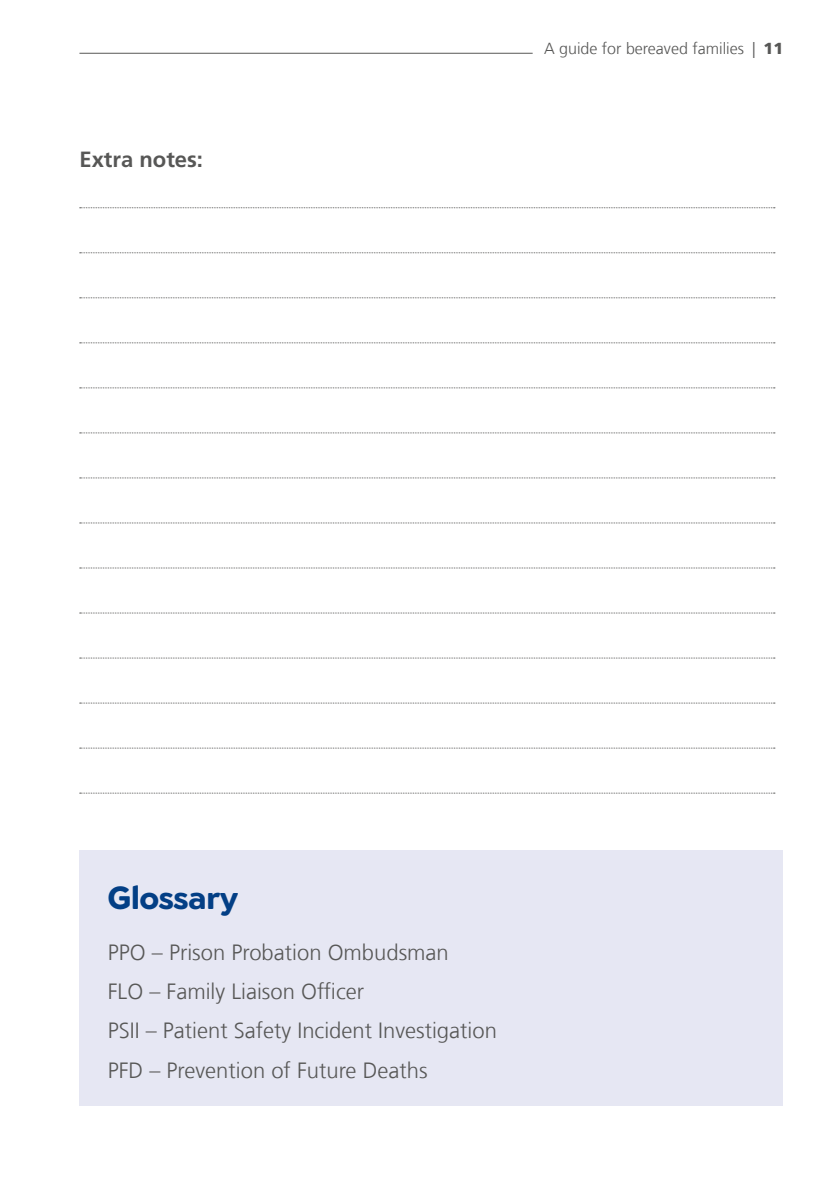
<style>
.page{position:relative;width:840px;height:1191px;background:#fff}
.page>*{position:absolute;margin:0;border:0;box-sizing:border-box;transform-origin:0 0}
.t1{font:700 32px "Cerco";letter-spacing:-.025em;color:#033f85}
.t2{font:300 22px/39.4px "Frutiger LT Com";color:#575756}
.t3{font:700 22px "Frutiger LT Com";color:#575756}
.t4{font:300 16px "Frutiger LT Com";color:#575756}
.s1{font-weight:900}
</style>
<div class="page">
<hr style="left:79px;top:53px;width:453px;height:1px;background:#575756">
<svg style="left:80px;top:207px;width:694px;height:1px"></svg>
<svg style="left:80px;top:252px;width:694px;height:1px"></svg>
<svg style="left:80px;top:297px;width:694px;height:1px"></svg>
<svg style="left:80px;top:342px;width:694px;height:1px"></svg>
<svg style="left:80px;top:387px;width:694px;height:1px"></svg>
<svg style="left:80px;top:432px;width:694px;height:1px"></svg>
<svg style="left:80px;top:477px;width:694px;height:1px"></svg>
<svg style="left:80px;top:522px;width:694px;height:1px"></svg>
<svg style="left:80px;top:567px;width:694px;height:1px"></svg>
<svg style="left:80px;top:612px;width:694px;height:1px"></svg>
<svg style="left:80px;top:657px;width:694px;height:1px"></svg>
<svg style="left:80px;top:702px;width:694px;height:1px"></svg>
<svg style="left:80px;top:747px;width:694px;height:1px"></svg>
<svg style="left:80px;top:792px;width:694px;height:1px"></svg>
<div style="left:79px;top:850px;width:703px;height:256px;background:#e6e7f3"></div>
<p class="t3" style="left:79px;top:146px;width:125px">Extra notes:</p>
<p class="t4" style="left:544px;top:38px;width:240px">A guide for bereaved families | <span class="s1">11</span></p>
<h1 class="t1" style="left:108px;top:871px;width:132px">Glossary</h1>
<p class="t2" style="left:108px;top:932px;width:390px">PPO – Prison Probation Ombudsman<br>FLO – Family Liaison Officer<br>PSII – Patient Safety Incident Investigation PFD – Prevention of Future Deaths</p>
</div>
